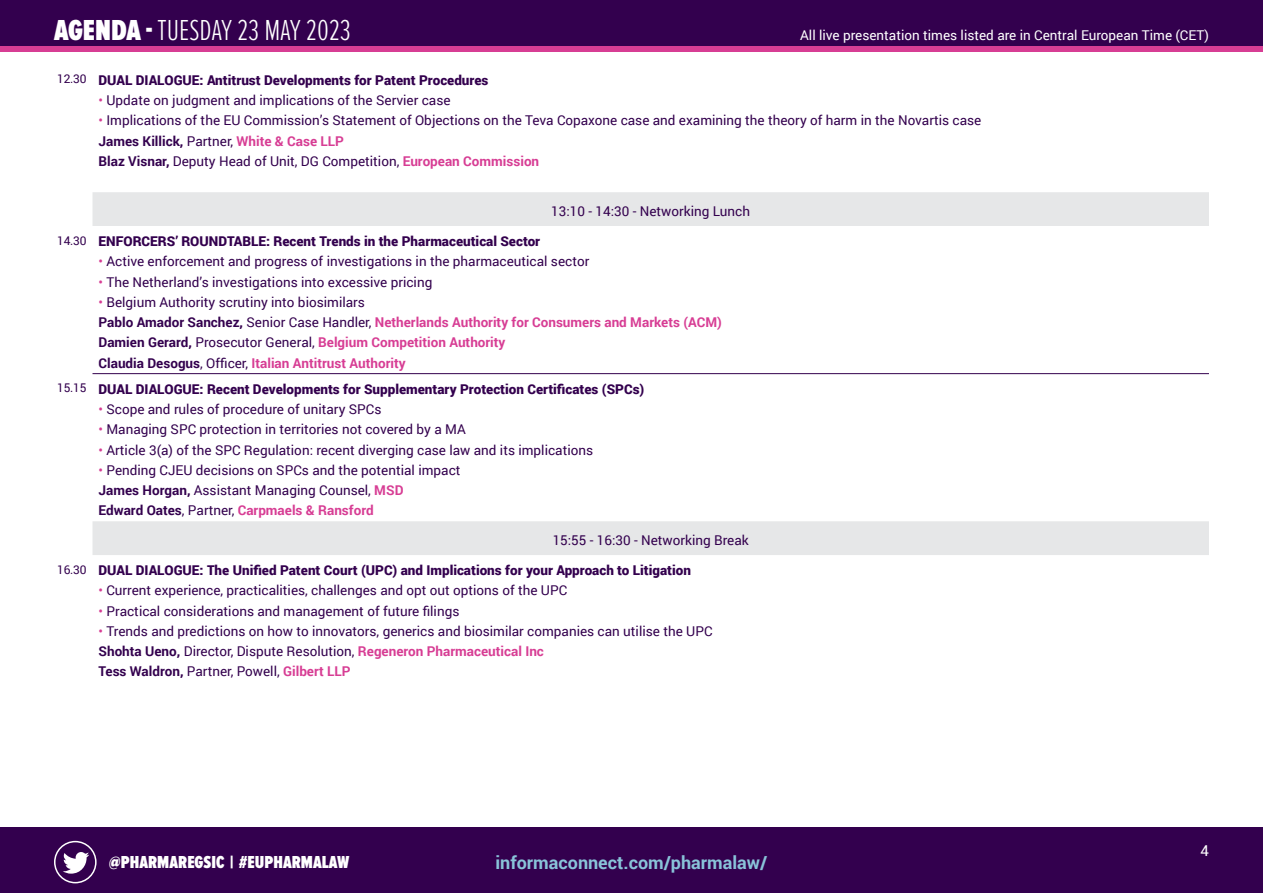
<style>
.page{position:relative;width:1263px;height:893px;background:#fff}
.page>*{position:absolute;margin:0;border:0;box-sizing:border-box;transform-origin:0 0}
.t1{font:300 30px "Proxima Nova A Ex Cn";color:#fff}
.t2{font:700 18px "Roboto";color:#89c3d9}
.t3{font:900 18px "Proxima Nova A Ex Cn";color:#fff}
.t4{font:15px "Roboto";color:#fff}
.t5{font:13.5px/20.2px "Roboto";color:#33004e}
.t6{font:900 13.5px "Roboto";color:#33004e}
.t7{font:700 13.5px/20.2px "Roboto";color:#d73d94}
.t8{font:13.5px "Roboto";color:#fff}
.s1{font-weight:900}
.s2{font-weight:400;font-size:12px}
.s3{color:#d73d94}
.s4{font-weight:700}
.s5{font-weight:700;color:#d73d94}
.s6{font-weight:400}
.s7{font-weight:400;color:#33004e}
.s8{color:#33004e}
</style>
<div class="page">
<svg style="left:92px;top:192px;width:1117px;height:363px"></svg>
<hr style="left:92px;top:373px;width:1117px;height:1px;background:#33004e">
<div style="left:0;top:828px;width:1263px;height:65px;background:#33004e"></div>
<svg style="left:63px;top:852px;width:26px;height:22px"></svg>
<div style="left:54px;top:841px;width:43px;height:42px;border:1px solid #fff;border-radius:50%"></div>
<div style="left:0;top:0;width:1263px;height:47px;background:#33004e"></div>
<div style="left:0;top:46px;width:1263px;height:6px;background:#d73d94"></div>
<h1 class="t1" style="left:54px;top:13px;width:298px"><span class="s1">AGENDA -</span> TUESDAY 23 MAY 2023</h1>
<p class="t8" style="left:800px;top:25px;width:410px">All live presentation times listed are in Central European Time (CET)</p>
<p class="t6" style="left:57px;top:71px;width:433px"><span class="s2">12.30</span> DUAL DIALOGUE: Antitrust Developments for Patent Procedures</p>
<p class="t5" style="left:98px;top:90px;width:354px"><span class="s3">•</span> Update on judgment and implications of the Servier case</p>
<p class="t5" style="left:98px;top:110px;width:884px"><span class="s3">•</span> Implications of the EU Commission’s Statement of Objections on the Teva Copaxone case and examining the theory of harm in the Novartis case<br><span class="s4">James Killick,</span> Partner, <span class="s5">White &amp; Case LLP<br></span><span class="s4">Blaz Visnar,</span> Deputy Head of Unit, DG Competition, <span class="s5">European Commission</span></p>
<p class="t5" style="left:551px;top:201px;width:200px">13:10 - 14:30 - Networking Lunch</p>
<p class="t6" style="left:57px;top:232px;width:485px"><span class="s2">14.30</span> ENFORCERS’ ROUNDTABLE: Recent Trends in the Pharmaceutical Sector</p>
<p class="t5" style="left:98px;top:251px;width:492px"><span class="s3">•</span> Active enforcement and progress of investigations in the pharmaceutical sector</p>
<p class="t5" style="left:98px;top:271px;width:335px"><span class="s3">•</span> The Netherland’s investigations into excessive pricing</p>
<p class="t7" style="left:98px;top:291px;width:625px"><span class="s6">•</span> <span class="s7">Belgium Authority scrutiny into biosimilars<br></span><span class="s8">Pablo Amador Sanchez,</span> <span class="s7">Senior Case Handler,</span> Netherlands Authority for Consumers and Markets (ACM)<br><span class="s8">Damien Gerard,</span> <span class="s7">Prosecutor General,</span> Belgium Competition Authority<br><span class="s8">Claudia Desogus</span><span class="s7">, Officer,</span> Italian Antitrust Authority</p>
<p class="t6" style="left:57px;top:379px;width:589px"><span class="s2">15.15</span> DUAL DIALOGUE: Recent Developments for Supplementary Protection Certificates (SPCs)</p>
<p class="t5" style="left:98px;top:399px;width:285px"><span class="s3">•</span> Scope and rules of procedure of unitary SPCs</p>
<p class="t5" style="left:98px;top:419px;width:369px"><span class="s3">•</span> Managing SPC protection in territories not covered by a MA</p>
<p class="t5" style="left:98px;top:439px;width:496px"><span class="s3">•</span> Article 3(a) of the SPC Regulation: recent diverging case law and its implications</p>
<p class="t5" style="left:98px;top:459px;width:363px"><span class="s3">•</span> Pending CJEU decisions on SPCs and the potential impact<br><span class="s4">James Horgan,</span> Assistant Managing Counsel, <span class="s5">MSD<br></span><span class="s4">Edward Oates</span>, Partner, <span class="s5">Carpmaels &amp; Ransford</span></p>
<p class="t5" style="left:553px;top:530px;width:198px">15:55 - 16:30 - Networking Break</p>
<p class="t6" style="left:57px;top:561px;width:635px"><span class="s2">16.30</span> DUAL DIALOGUE: The Unified Patent Court (UPC) and Implications for your Approach to Litigation</p>
<p class="t5" style="left:98px;top:580px;width:470px"><span class="s3">•</span> Current experience, practicalities, challenges and opt out options of the UPC</p>
<p class="t5" style="left:98px;top:600px;width:362px"><span class="s3">•</span> Practical considerations and management of future filings</p>
<p class="t5" style="left:98px;top:620px;width:615px"><span class="s3">•</span> Trends and predictions on how to innovators, generics and biosimilar companies can utilise the UPC<br><span class="s4">Shohta Ueno,</span> Director, Dispute Resolution, <span class="s5">Regeneron Pharmaceutical Inc<br></span><span class="s4">Tess Waldron,</span> Partner, Powell, <span class="s5">Gilbert LLP</span></p>
<h2 class="t3" style="left:109px;top:852px;width:242px">@PHARMAREGSIC | #EUPHARMALAW</h2>
<h2 class="t2" style="left:495px;top:849px;width:273px">informaconnect.com/pharmalaw/</h2>
<p class="t4" style="left:1200px;top:840px;width:10px">4</p>
</div>
